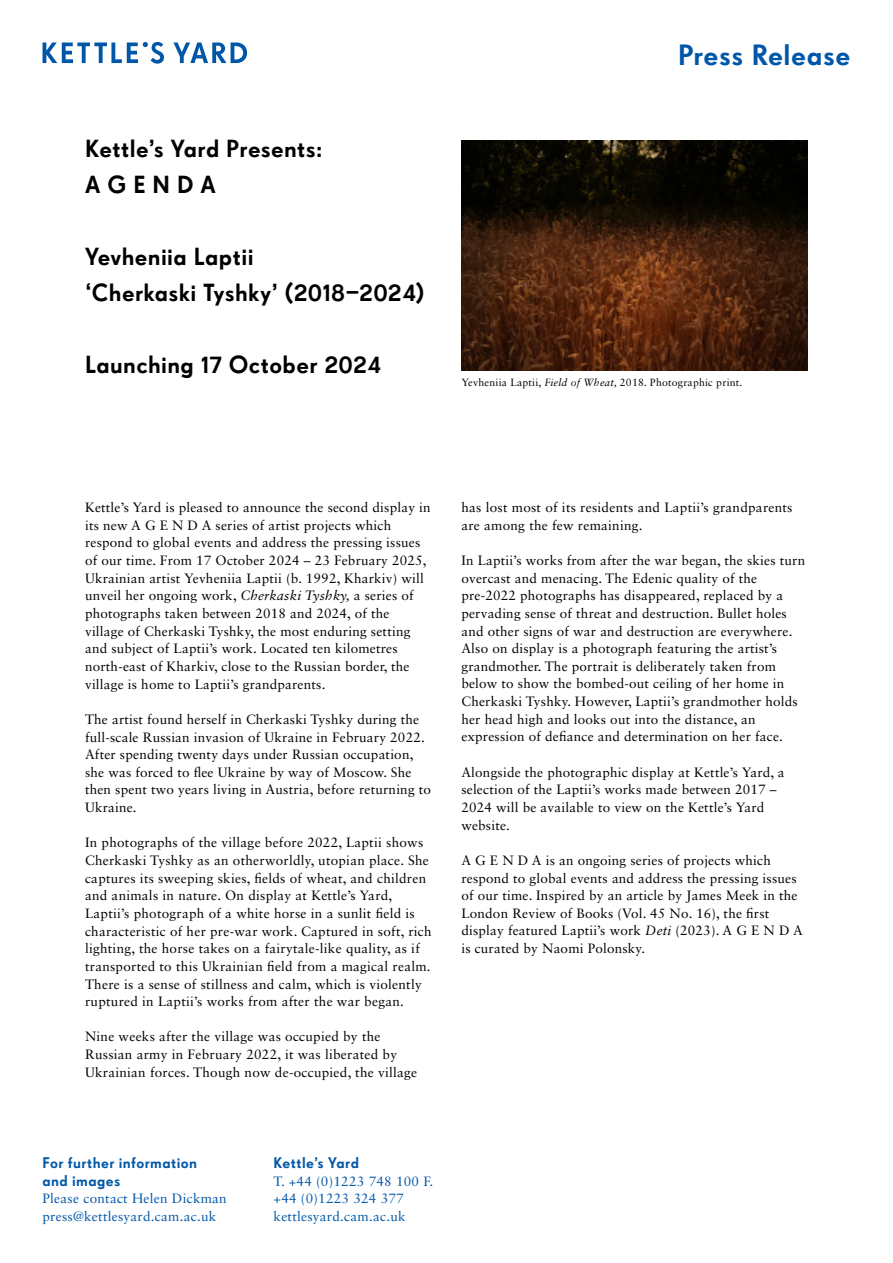
<style>
.page{position:relative;width:893px;height:1263px;background:#fff}
.page>*{position:absolute;margin:0;border:0;box-sizing:border-box;transform-origin:0 0}
.t1{font:500 28.5px "KY Super Grotesk";letter-spacing:.02em;color:#0057a8}
.t2{font:500 24px/36px "KY Super Grotesk";letter-spacing:.015em;color:#000}
.t3{font:500 15px/17.7px "KY Super Grotesk";letter-spacing:.025em;color:#0057a8}
.t4{font:13.5px/17.7px "Sabon LT Std";letter-spacing:.015em;color:#000}
.t5{font:13.5px/17.7px "Sabon LT Std";letter-spacing:.02em;color:#0057a8}
.t6{font:10.5px "Sabon LT Std";letter-spacing:.02em;color:#000}
.s1{font-style:italic}
</style>
<div class="page">
<svg style="left:43px;top:42px;width:121px;height:22px"></svg>
<svg style="left:173px;top:42px;width:74px;height:21px"></svg>
<img style="left:461px;top:140px;width:347px;height:231px">
<h2 class="t2" style="left:85px;top:130px;width:239px">Kettle’s Yard Presents:<br>A G E N D A</h2>
<h2 class="t2" style="left:85px;top:238px;width:340px">Yevheniia Laptii<br>‘Cherkaski Tyshky’ (2018–2024)</h2>
<h2 class="t2" style="left:85px;top:346px;width:298px">Launching 17 October 2024</h2>
<h1 class="t1" style="left:678px;top:38px;width:174px">Press Release</h1>
<p class="t6" style="left:461px;top:377px;width:283px">Yevheniia Laptii, <span class="s1">Field of Wheat,</span> 2018<span class="s1">.</span> Photographic print.</p>
<p class="t4" style="left:85px;top:498px;width:347px">Kettle’s Yard is pleased to announce the second display in its new A G E N D A series of artist projects which respond to global events and address the pressing issues of our time. From 17 October 2024 – 23 February 2025, Ukrainian artist Yevheniia Laptii (b. 1992, Kharkiv) will unveil her ongoing work, <span class="s1">Cherkaski Tyshky,</span> a series of photographs taken between 2018 and 2024, of the village of Cherkaski Tyshky, the most enduring setting and subject of Laptii’s work. Located ten kilometres north-east of Kharkiv, close to the Russian border, the village is home to Laptii’s grandparents.</p>
<p class="t4" style="left:85px;top:710px;width:348px">The artist found herself in Cherkaski Tyshky during the full-scale Russian invasion of Ukraine in February 2022.<br>After spending twenty days under Russian occupation, she was forced to flee Ukraine by way of Moscow. She then spent two years living in Austria, before returning to Ukraine.</p>
<p class="t4" style="left:85px;top:834px;width:348px">In photographs of the village before 2022, Laptii shows Cherkaski Tyshky as an otherworldly, utopian place. She captures its sweeping skies, fields of wheat, and children and animals in nature. On display at Kettle’s Yard, Laptii’s photograph of a white horse in a sunlit field is characteristic of her pre-war work. Captured in soft, rich lighting, the horse takes on a fairytale-like quality, as if transported to this Ukrainian field from a magical realm.<br>There is a sense of stillness and calm, which is violently ruptured in Laptii’s works from after the war began.</p>
<p class="t4" style="left:85px;top:1028px;width:334px">Nine weeks after the village was occupied by the<br>Russian army in February 2022, it was liberated by<br>Ukrainian forces. Though now de-occupied, the village</p>
<p class="t4" style="left:461px;top:498px;width:333px">has lost most of its residents and Laptii’s grandparents are among the few remaining.</p>
<p class="t4" style="left:461px;top:551px;width:345px">In Laptii’s works from after the war began, the skies turn overcast and menacing. The Edenic quality of the pre-2022 photographs has disappeared, replaced by a pervading sense of threat and destruction. Bullet holes and other signs of war and destruction are everywhere.<br>Also on display is a photograph featuring the artist’s grandmother. The portrait is deliberately taken from below to show the bombed-out ceiling of her home in Cherkaski Tyshky. However, Laptii’s grandmother holds her head high and looks out into the distance, an expression of defiance and determination on her face.</p>
<p class="t4" style="left:461px;top:763px;width:325px">Alongside the photographic display at Kettle’s Yard, a selection of the Laptii’s works made between 2017 – 2024 will be available to view on the Kettle’s Yard website.</p>
<p class="t4" style="left:461px;top:851px;width:343px">A G E N D A is an ongoing series of projects which respond to global events and address the pressing issues of our time. Inspired by an article by James Meek in the London Review of Books (Vol. 45 No. 16), the first display featured Laptii’s work <span class="s1">Deti</span> (2023). A G E N D A is curated by Naomi Polonsky.</p>
<p class="t3" style="left:43px;top:1154px;width:156px">For further information and images</p>
<p class="t5" style="left:43px;top:1189px;width:186px">Please contact Helen Dickman press@kettlesyard.cam.ac.uk</p>
<p class="t3" style="left:274px;top:1154px;width:87px">Kettle’s Yard</p>
<p class="t5" style="left:274px;top:1172px;width:161px">T. +44 (0)1223 748 100 F. +44 (0)1223 324 377 kettlesyard.cam.ac.uk</p>
</div>
